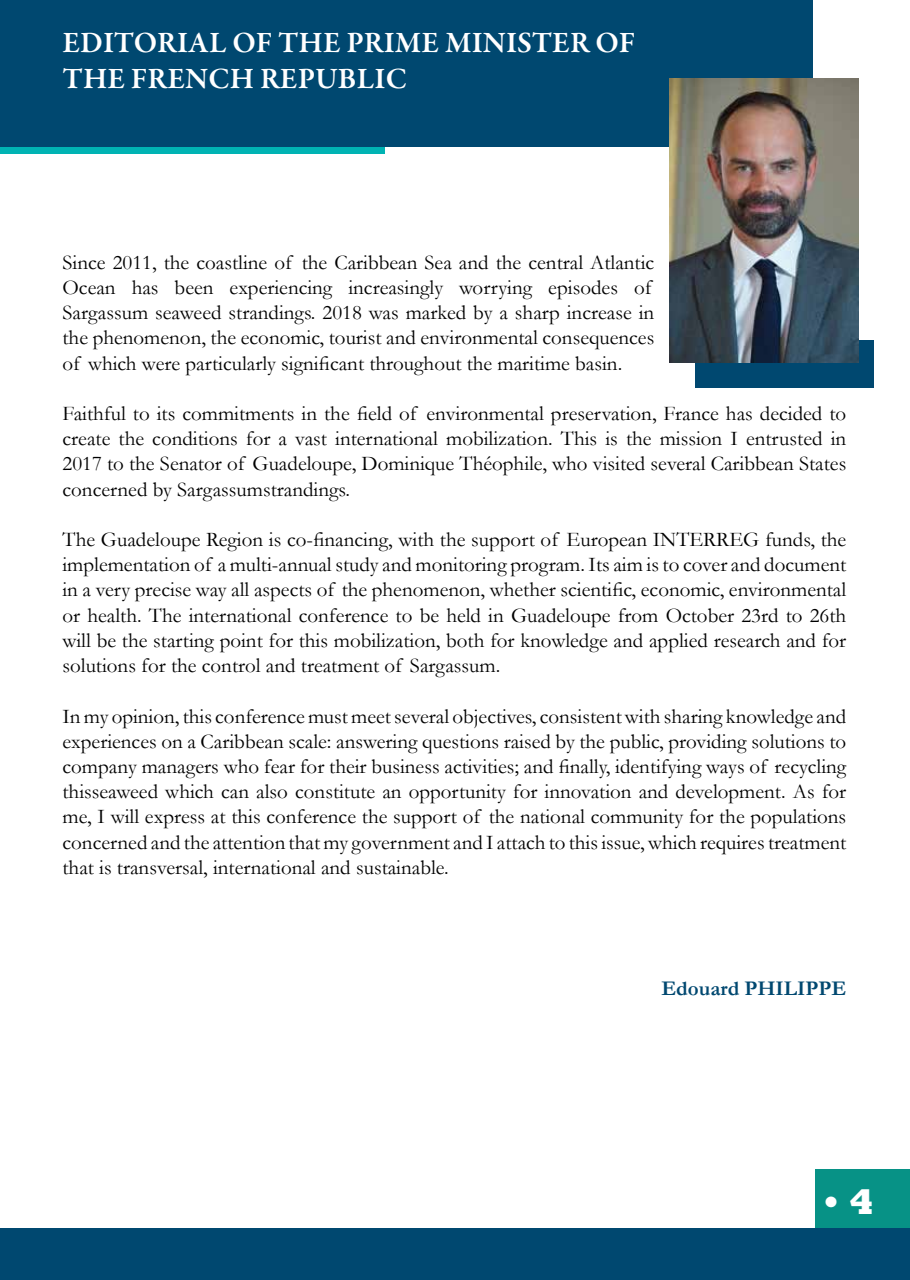
<style>
.page{position:relative;width:910px;height:1280px;background:#fff}
.page>*{position:absolute;margin:0;border:0;box-sizing:border-box;transform-origin:0 0}
.t1{font:800 36px "Rockwell";color:#fff}
.t2{font:600 30px/36px "Garamond Premr Pro";letter-spacing:.005em;color:#fff}
.t3{font:21px/25.2px "Garamond";color:#000;text-align:justify}
.t4{font:700 21px "Garamond";color:#004870}
</style>
<div class="page">
<div style="left:815px;top:1169px;width:95px;height:107px;background:#079286"></div>
<div style="left:0;top:1228px;width:910px;height:52px;background:#004870"></div>
<div style="left:0;top:5px;width:384px;height:149px;background:#00b3b3"></div>
<div style="left:0;top:0;width:812px;height:146px;background:#004870"></div>
<div style="left:696px;top:340px;width:178px;height:48px;background:#004870"></div>
<img style="left:670px;top:78px;width:189px;height:284px">
<h2 class="t2" style="left:63px;top:25px;width:574px">EDITORIAL OF THE PRIME MINISTER OF<br>THE FRENCH REPUBLIC</h2>
<p class="t3" style="left:63px;top:249px;width:593px;text-align:left">Since 2011, the coastline of the Caribbean Sea and the central Atlantic Ocean has been experiencing increasingly worrying episodes of Sargassum seaweed strandings. 2018 was marked by a sharp increase in the phenomenon, the economic, tourist and environmental consequences of which were particularly significant throughout the maritime basin.</p>
<p class="t3" style="left:63px;top:400px;width:785px">Faithful to its commitments in the field of environmental preservation, France has decided to create the conditions for a vast international mobilization. This is the mission I entrusted in 2017 to the Senator of Guadeloupe, Dominique Théophile, who visited several Caribbean States concerned by Sargassumstrandings.</p>
<p class="t3" style="left:63px;top:526px;width:785px">The Guadeloupe Region is co-financing, with the support of European INTERREG funds, the implementation of a multi-annual study and monitoring program. Its aim is to cover and document in a very precise way all aspects of the phenomenon, whether scientific, economic, environmental or health. The international conference to be held in Guadeloupe from October 23rd to 26th will be the starting point for this mobilization, both for knowledge and applied research and for solutions for the control and treatment of Sargassum.</p>
<p class="t3" style="left:63px;top:703px;width:785px">In my opinion, this conference must meet several objectives, consistent with sharing knowledge and experiences on a Caribbean scale: answering questions raised by the public, providing solutions to company managers who fear for their business activities; and finally, identifying ways of recycling thisseaweed which can also constitute an opportunity for innovation and development. As for me, I will express at this conference the support of the national community for the populations concerned and the attention that my government and I attach to this issue, which requires treatment that is transversal, international and sustainable.</p>
<p class="t4" style="left:661px;top:974px;width:186px">Edouard PHILIPPE</p>
<h1 class="t1" style="left:822px;top:1181px;width:53px">•4</h1>
</div>
